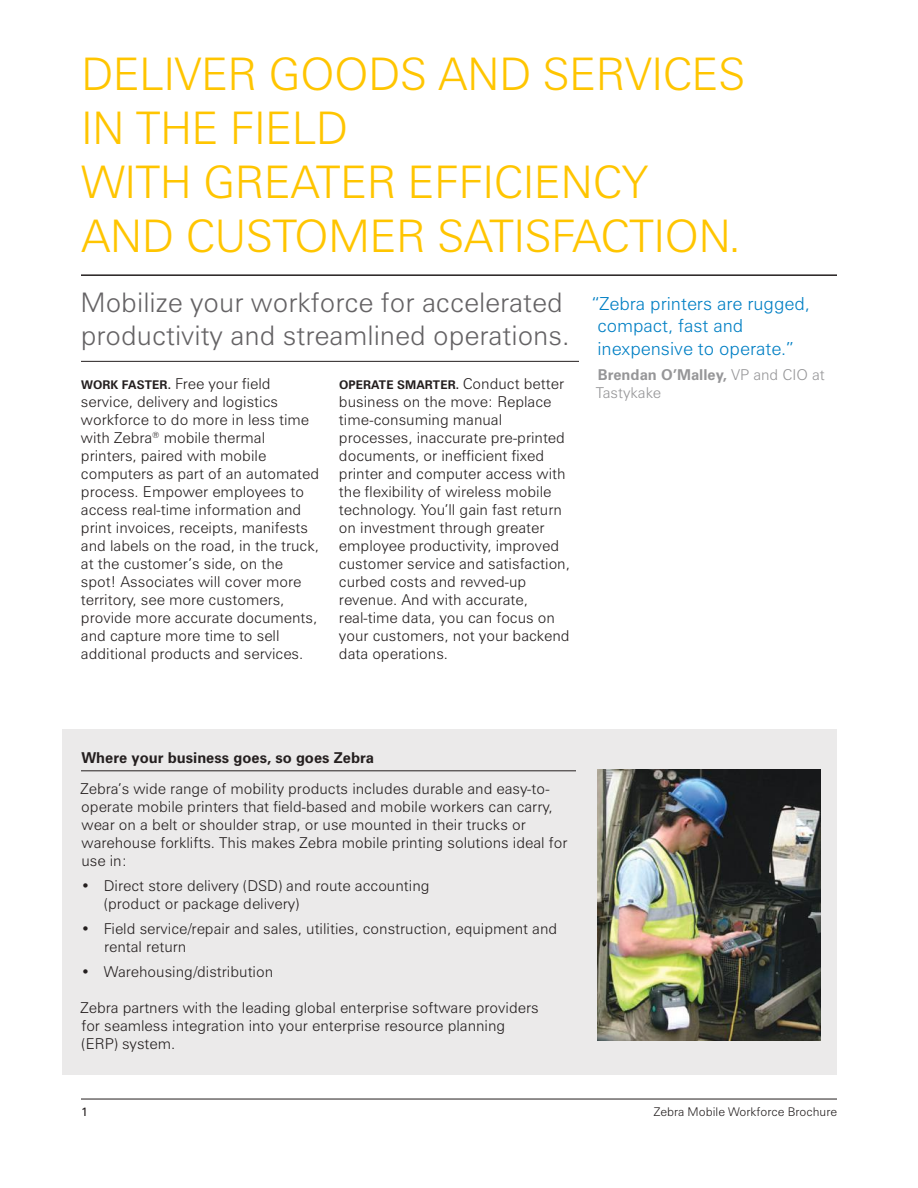
<style>
.page{position:relative;width:918px;height:1188px;background:#fff}
.page>*{position:absolute;margin:0;border:0;box-sizing:border-box;transform-origin:0 0}
.t1{font:300 45px/54px "Zurich BT";letter-spacing:-.015em;color:#ffc500}
.t2{font:300 27px/32.4px "Zurich BT";color:#656365}
.t3{font:300 18px/22.5px "Zurich BT";color:#007fc4}
.t4{font:300 15px/18px "Zurich BT";color:#241f1f}
.t5{font:300 15px/18px "Zurich BT";color:#969698}
.t6{font:700 15px "Zurich BT";color:#241f1f}
.t7{font:700 12px "Zurich BT";letter-spacing:.01em;color:#241f1f}
.t8{font:300 12px "Zurich BT";color:#241f1f}
.t9{font:12px "Zurich BT";color:#241f1f}
.s1{font-weight:700}
.s2{font-weight:700;font-size:12px}
.s3{font-weight:300;font-size:15px}
</style>
<div class="page">
<hr style="left:81px;top:1099px;width:756px;height:1px;background:#241f1f">
<hr style="left:81px;top:274px;width:756px;height:2px;background:#241f1f">
<div style="left:63px;top:729px;width:774px;height:346px;background:#ebeaea"></div>
<img style="left:597px;top:770px;width:223px;height:271px">
<hr style="left:81px;top:770px;width:495px;height:1px;background:#241f1f">
<hr style="left:81px;top:361px;width:498px;height:1px;background:#241f1f">
<h1 class="t1" style="left:81px;top:47px;width:252px">Deliver good</h1>
<h1 class="t1" style="left:400px;top:47px;width:347px">s and services</h1>
<h1 class="t1" style="left:81px;top:101px;width:349px">in the field<br>with greater efficie</h1>
<h1 class="t1" style="left:560px;top:155px;width:90px">ncy</h1>
<h1 class="t1" style="left:81px;top:209px;width:246px">and customer</h1>
<h1 class="t1" style="left:437px;top:209px;width:305px">sati sfactio n.</h1>
<h2 class="t2" style="left:81px;top:286px;width:491px">Mobilize your workforce for accelerated productivity and streamlined operations.</h2>
<p class="t3" style="left:592px;top:292px;width:219px">“Zebra printers are rugged, compact, fast and inexpensive to operate.”</p>
<p class="t5" style="left:596px;top:365px;width:230px"><span class="s1">Brendan O’Malley,</span> VP and CIO at<br>Tastykake</p>
<p class="t4" style="left:81px;top:375px;width:240px"><span class="s2">Work faster.</span> Free your field service, delivery and logistics workforce to do more in less time with Zebra<sup>®</sup> mobile thermal printers, paired with mobile computers as part of an automated process. Empower employees to access real-time information and print invoices, receipts, manifests and labels on the road, in the truck, at the customer’s side, on the spot! Associates will cover more territory, see more customers, provide more accurate documents, and capture more time to sell additional products and services.</p>
<p class="t7" style="left:339px;top:378px;width:227px">Operate smarter. <span class="s3">Conduct better</span></p>
<p class="t4" style="left:339px;top:393px;width:232px">business on the move: Replace time-consuming manual processes, inaccurate pre-printed documents, or inefficient fixed printer and computer access with the flexibility of wireless mobile technology. You’ll gain fast return on investment through greater employee productivity, improved customer service and satisfaction, curbed costs and revved-up revenue. And with accurate, real-time data, you can focus on your customers, not your backend data operations.</p>
<p class="t6" style="left:81px;top:748px;width:294px">Where your business goes, so goes Zebra</p>
<p class="t4" style="left:81px;top:780px;width:488px">Zebra’s wide range of mobility products includes durable and easy-to&shy;operate mobile printers that field-based and mobile workers can carry, wear on a belt or shoulder strap, or use mounted in their trucks or warehouse forklifts. This makes Zebra mobile printing solutions ideal for use in:</p>
<p class="t4" style="left:104px;top:877px;width:327px;text-indent:-23px">• Direct store delivery (DSD) and route accounting (product or package delivery)</p>
<p class="t4" style="left:104px;top:919px;width:455px;text-indent:-23px">• Field service/repair and sales, utilities, construction, equipment and rental return</p>
<p class="t4" style="left:81px;top:962px;width:193px">• Warehousing/distribution</p>
<p class="t4" style="left:81px;top:998px;width:460px">Zebra partners with the leading global enterprise software providers for seamless integration into your enterprise resource planning (ERP) system.</p>
<p class="t9" style="left:81px;top:1104px;width:8px">1</p>
<p class="t8" style="left:654px;top:1104px;width:185px">Zebra Mobile Workforce Brochure</p>
</div>
